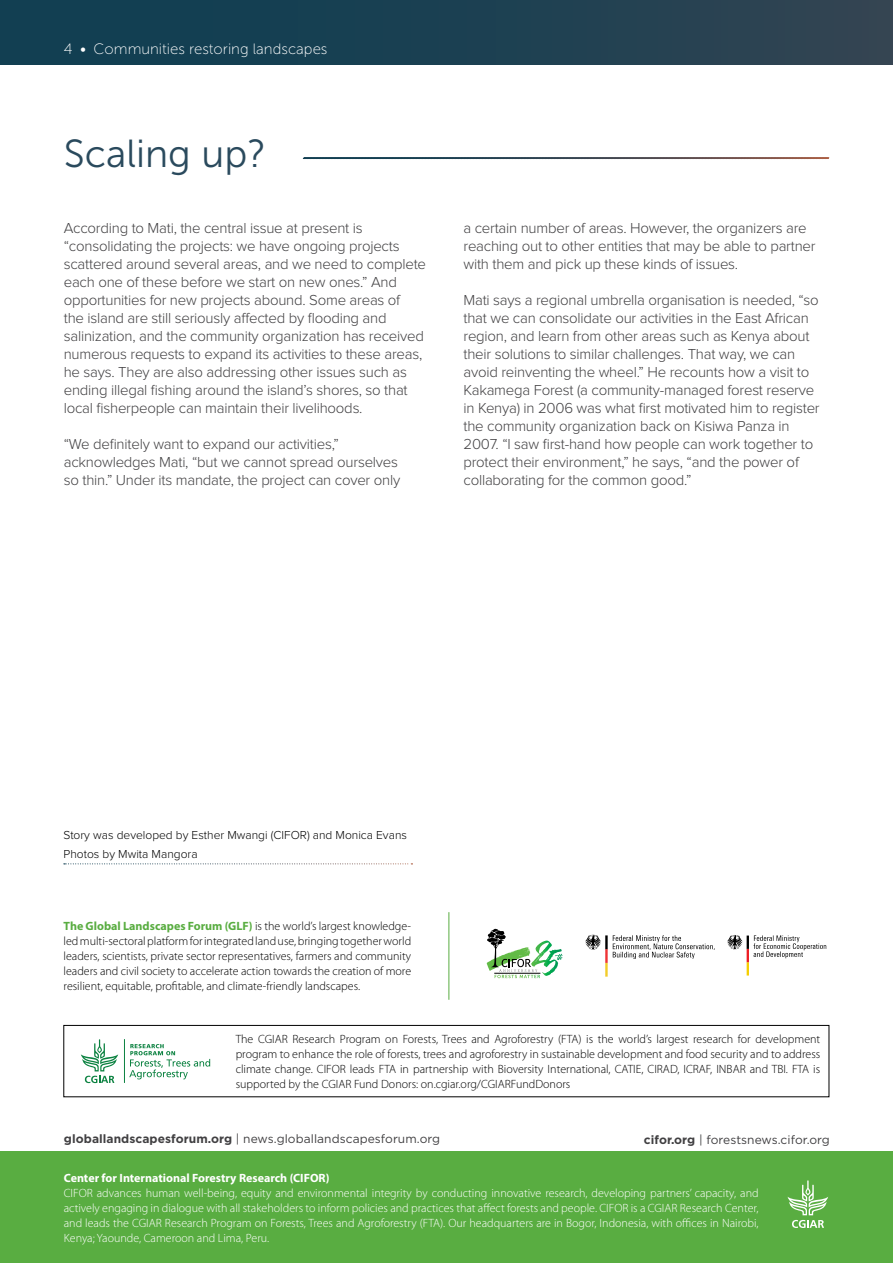
<style>
.page{position:relative;width:893px;height:1263px;background:#fff}
.page>*{position:absolute;margin:0;border:0;box-sizing:border-box;transform-origin:0 0}
.t1{font:39px "Museo Sans 300";color:#2a4a5d}
.t2{font:300 15px/18px "Proxima Nova";letter-spacing:-.015em;color:#414042}
.t3{font:15px "Museo Sans 100";color:#fff}
.t4{font:300 12px/15px "Myriad Pro";color:#000;text-align:justify}
.t5{font:300 12px/15px "Myriad Pro";color:#fff;text-align:justify}
.t6{font:12px "Gotham";letter-spacing:.005em;color:#414042}
.t7{font:300 12px/18.6px "Proxima Nova";color:#000}
.t8{font:700 12px "Myriad Pro";color:#fff}
.s1{font-family:"Museo Sans 300"}
.s2{font-weight:700;color:#59ad41}
.s3{font-weight:700}
</style>
<div class="page">
<div style="left:0;top:0;width:893px;height:64px;background:linear-gradient(to right,#0b3e52,#304452)"></div>
<div style="left:0;top:1151px;width:893px;height:112px;background:#59ad41"></div>
<svg style="left:787px;top:1180px;width:41px;height:48px"></svg>
<svg style="left:555px;top:954px;width:6px;height:6px"></svg>
<svg style="left:487px;top:929px;width:62px;height:49px"></svg>
<svg style="left:727px;top:935px;width:99px;height:40px"></svg>
<svg style="left:585px;top:935px;width:130px;height:42px"></svg>
<div style="left:64px;top:1025px;width:765px;height:72px;border:1px solid #000"></div>
<svg style="left:81px;top:1039px;width:37px;height:44px"></svg>
<svg style="left:129px;top:1044px;width:81px;height:35px"></svg>
<hr style="left:124px;top:1039px;width:1px;height:44px;background:#0c8241">
<hr style="left:448px;top:912px;width:1px;height:88px;background:#59ad41">
<svg style="left:303px;top:157px;width:526px;height:2px"></svg>
<svg style="left:64px;top:863px;width:348px;height:1px"></svg>
<p class="t3" style="left:64px;top:41px;width:265px">4 <span class="s1">•</span> Communities restoring landscapes</p>
<h1 class="t1" style="left:64px;top:133px;width:204px">Scaling up?</h1>
<p class="t2" style="left:64px;top:219px;width:364px">According to Mati, the central issue at present is “consolidating the projects: we have ongoing projects scattered around several areas, and we need to complete each one of these before we start on new ones.” And opportunities for new projects abound. Some areas of<br>the island are still seriously affected by flooding and salinization, and the community organization has received numerous requests to expand its activities to these areas, he says. They are also addressing other issues such as ending illegal fishing around the island’s shores, so that local fisherpeople can maintain their livelihoods.</p>
<p class="t2" style="left:64px;top:435px;width:338px">“We definitely want to expand our activities,” acknowledges Mati, “but we cannot spread ourselves so thin.” Under its mandate, the project can cover only</p>
<p class="t2" style="left:463px;top:219px;width:354px">a certain number of areas. However, the organizers are reaching out to other entities that may be able to partner with them and pick up these kinds of issues.</p>
<p class="t2" style="left:463px;top:291px;width:358px">Mati says a regional umbrella organisation is needed, “so that we can consolidate our activities in the East African region, and learn from other areas such as Kenya about their solutions to similar challenges. That way, we can avoid reinventing the wheel.” He recounts how a visit to Kakamega Forest (a community-managed forest reserve in Kenya) in 2006 was what first motivated him to register the community organization back on Kisiwa Panza in 2007. “I saw first-hand how people can work together to protect their environment,” he says, “and the power of collaborating for the common good.”</p>
<p class="t7" style="left:64px;top:826px;width:345px">Story was developed by Esther Mwangi (CIFOR) and Monica Evans<br>Photos by Mwita Mangora</p>
<p class="t4" style="left:64px;top:919px;width:349px"><span class="s2">The Global Landscapes Forum (GLF)</span> is the world’s largest knowledge&shy;led multi-sectoral platform for integrated land use, bringing together world leaders, scientists, private sector representatives, farmers and community leaders and civil society to accelerate action towards the creation of more resilient, equitable, profitable, and climate-friendly landscapes.</p>
<p class="t4" style="left:236px;top:1032px;width:586px">The CGIAR Research Program on Forests, Trees and Agroforestry (FTA) is the world’s largest research for development program to enhance the role of forests, trees and agroforestry in sustainable development and food security and to address climate change. CIFOR leads FTA in partnership with Bioversity International, CATIE, CIRAD, ICRAF, INBAR and TBI. FTA is supported by the CGIAR Fund Donors: on.cgiar.org/CGIARFundDonors</p>
<p class="t6" style="left:64px;top:1131px;width:378px"><span class="s3">globallandscapesforum.org</span> | news.globallandscapesforum.org</p>
<p class="t6" style="left:644px;top:1132px;width:188px"><span class="s3">cifor.org</span> | forestsnews.cifor.org</p>
<p class="t8" style="left:64px;top:1170px;width:267px">Center for International Forestry Research (CIFOR)</p>
<p class="t5" style="left:64px;top:1185px;width:696px">CIFOR advances human well-being, equity and environmental integrity by conducting innovative research, developing partners’ capacity, and actively engaging in dialogue with all stakeholders to inform policies and practices that affect forests and people. CIFOR is a CGIAR Research Center, and leads the CGIAR Research Program on Forests, Trees and Agroforestry (FTA). Our headquarters are in Bogor, Indonesia, with offices in Nairobi, Kenya; Yaounde, Cameroon and Lima, Peru.</p>
</div>
